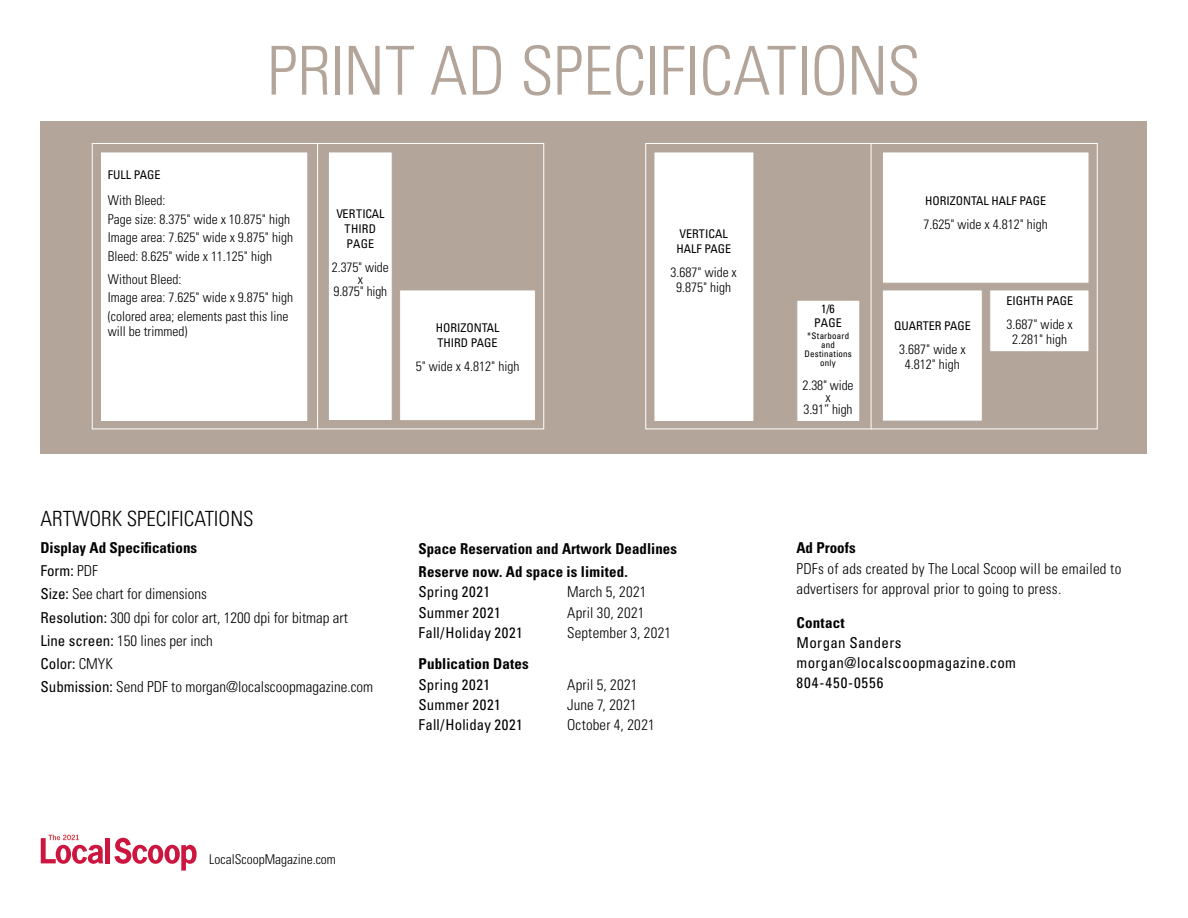
<style>
.page{position:relative;width:1188px;height:918px;background:#fff}
.page>*{position:absolute;margin:0;border:0;box-sizing:border-box;transform-origin:0 0}
.t1{font:300 condensed 67.5px "Univers LT Std";letter-spacing:-.01em;color:#b3a599}
.t2{font:300 condensed 21px "Univers LT Std";color:#000}
.t3{font:300 condensed 15px/23.2px "Univers LT Std";letter-spacing:.005em;color:#000}
.t4{font:condensed 15px/20.2px "Univers LT Std";letter-spacing:.02em;color:#000}
.t5{font:700 condensed 15px/23.2px "Univers LT Std";letter-spacing:.005em;color:#000}
.t6{font:300 condensed 13.5px/18.5px "Univers LT Std";color:#000;text-align:center}
.t7{font:condensed 12px/15px "Univers LT Std";color:#000;text-align:center}
.t8{font:condensed 9px/9px "Univers LT Std";letter-spacing:.02em;color:#000;text-align:center}
.s1{font-weight:700}
.s2{font-weight:400}
</style>
<div class="page">
<div style="left:40px;top:122px;width:1108px;height:332px;background:#b3a599"></div>
<div style="left:645px;top:143px;width:453px;height:286px;border:1px solid #fff"></div>
<div style="left:92px;top:143px;width:452px;height:286px;border:1px solid #fff"></div>
<hr style="left:871px;top:144px;width:1px;height:285px;background:#fff">
<hr style="left:317px;top:144px;width:1px;height:285px;background:#fff">
<div style="left:100px;top:152px;width:208px;height:270px;background:#fff;border:1px solid #b3a599"></div>
<div style="left:328px;top:152px;width:64px;height:269px;background:#fff;border:1px solid #b3a599"></div>
<div style="left:399px;top:290px;width:137px;height:131px;background:#fff;border:1px solid #b3a599"></div>
<div style="left:654px;top:152px;width:100px;height:270px;background:#fff;border:1px solid #b3a599"></div>
<div style="left:882px;top:152px;width:207px;height:131px;background:#fff;border:1px solid #b3a599"></div>
<div style="left:882px;top:290px;width:100px;height:131px;background:#fff;border:1px solid #b3a599"></div>
<div style="left:990px;top:290px;width:99px;height:62px;background:#fff;border:1px solid #b3a599"></div>
<hr style="left:105px;top:838px;width:4px;height:25px;background:#cd163f">
<svg style="left:114px;top:838px;width:83px;height:33px"></svg>
<svg style="left:41px;top:835px;width:62px;height:29px"></svg>
<div style="left:797px;top:300px;width:63px;height:122px;background:#fff;border:1px solid #b3a599"></div>
<h1 class="t1" style="left:267px;top:30px;width:655px">PRINT AD SPECIFICATIONS</h1>
<p class="t7" style="left:108px;top:167px;width:54px">FULL PAGE</p>
<p class="t6" style="left:108px;top:191px;width:187px;text-align:left">With Bleed:<br>Page size: 8.375" wide x 10.875" high<br>Image area: 7.625" wide x 9.875" high<br>Bleed: 8.625" wide x 11.125" high</p>
<p class="t6" style="left:108px;top:270px;width:187px;text-align:left">Without Bleed:<br>Image area: 7.625" wide x 9.875" high (colored area; elements past this line</p>
<p class="t6" style="left:108px;top:322px;width:81px">will be trimmed)</p>
<p class="t7" style="left:336px;top:206px;width:50px">VERTICAL<br>THIRD<br>PAGE</p>
<p class="t6" style="left:332px;top:262px;width:58px;line-height:12px">2.375" wide x<br>9.875" high</p>
<p class="t7" style="left:436px;top:320px;width:65px;text-align:left">HORIZONTAL<br>THIRD PAGE</p>
<p class="t6" style="left:416px;top:357px;width:105px">5" wide x 4.812" high</p>
<p class="t7" style="left:676px;top:226px;width:56px;text-align:left">VERTICAL<br>HALF PAGE</p>
<p class="t6" style="left:671px;top:265px;width:68px;line-height:15px">3.687" wide x<br>9.875" high</p>
<h2 class="t2" style="left:40px;top:506px;width:215px">ARTWORK SPECIFICATIONS</h2>
<p class="t3" style="left:40px;top:536px;width:334px"><span class="s1">Display Ad Specifications<br></span><span class="s2">Form:</span> PDF<br><span class="s2">Size:</span> See chart for dimensions<br><span class="s2">Resolution:</span> 300 dpi for color art, 1200 dpi for bitmap art<br><span class="s2">Line screen:</span> 150 lines per inch<br><span class="s2">Color:</span> CMYK<br><span class="s2">Submission:</span> Send PDF to morgan@localscoopmagazine.com</p>
<p class="t5" style="left:418px;top:537px;width:260px">Space Reservation and Artwork Deadlines<br>Reserve now. Ad space is limited.</p>
<p class="t4" style="left:418px;top:582px;width:73px">Spring 2021</p>
<p class="t3" style="left:567px;top:580px;width:81px">March 5, 2021</p>
<p class="t4" style="left:418px;top:602px;width:84px">Summer 2021</p>
<p class="t3" style="left:567px;top:601px;width:79px">April 30, 2021</p>
<p class="t4" style="left:418px;top:622px;width:106px">Fall/Holiday 2021</p>
<p class="t3" style="left:567px;top:621px;width:106px">September 3, 2021</p>
<p class="t5" style="left:418px;top:652px;width:112px">Publication Dates</p>
<p class="t4" style="left:418px;top:674px;width:73px">Spring 2021</p>
<p class="t3" style="left:567px;top:673px;width:72px">April 5, 2021</p>
<p class="t4" style="left:418px;top:694px;width:84px">Summer 2021</p>
<p class="t3" style="left:567px;top:693px;width:71px">June 7, 2021</p>
<p class="t4" style="left:418px;top:714px;width:106px">Fall/Holiday 2021</p>
<p class="t3" style="left:567px;top:713px;width:89px">October 4, 2021</p>
<p class="t6" style="left:209px;top:851px;width:128px">LocalScoopMagazine.com</p>
<p class="t7" style="left:814px;top:302px;width:29px;line-height:13.5px">1/6<br>PAGE</p>
<p class="t8" style="left:804px;top:331px;width:49px">*Starboard and<br>Destinations only</p>
<p class="t6" style="left:803px;top:379px;width:52px;line-height:12px">2.38" wide x<br>3.91” high</p>
<p class="t7" style="left:925px;top:193px;width:123px">HORIZONTAL HALF PAGE</p>
<p class="t6" style="left:923px;top:215px;width:126px">7.625" wide x 4.812" high</p>
<p class="t7" style="left:894px;top:318px;width:78px">QUARTER PAGE</p>
<p class="t6" style="left:899px;top:342px;width:68px;line-height:15px">3.687" wide x<br>4.812" high</p>
<p class="t7" style="left:1006px;top:293px;width:68px">EIGHTH PAGE</p>
<p class="t6" style="left:1007px;top:317px;width:68px;line-height:15px">3.687" wide x<br>2.281" high</p>
<p class="t5" style="left:796px;top:536px;width:61px">Ad Proofs</p>
<p class="t3" style="left:796px;top:558px;width:326px;line-height:20.2px">PDFs of ads created by The Local Scoop will be emailed to advertisers for approval prior to going to press.</p>
<p class="t5" style="left:796px;top:611px;width:50px">Contact</p>
<p class="t4" style="left:796px;top:632px;width:221px">Morgan Sanders morgan@localscoopmagazine.com<br>804-450-0556</p>
</div>
